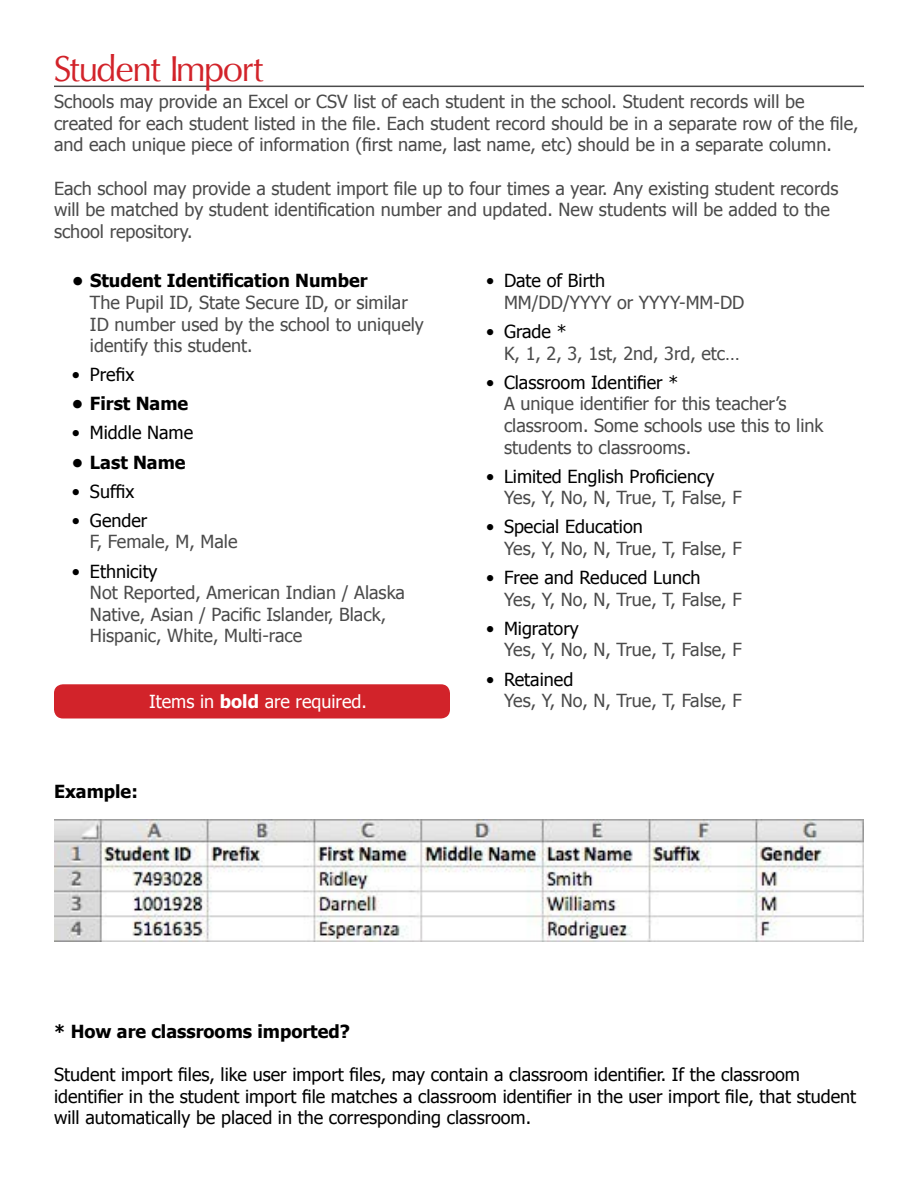
<style>
.page{position:relative;width:918px;height:1188px;background:#fff}
.page>*{position:absolute;margin:0;border:0;box-sizing:border-box;transform-origin:0 0}
.t1{font:36px "Oregon LDO";color:#d2232a}
.t2{font:18px/21.6px "Tahoma";color:#4b4b4b}
.t3{font:18px/21.6px "Tahoma";color:#000}
.t4{font:700 18px "Tahoma";color:#000}
.t5{font:18px "Tahoma";color:#fff}
.s1{font-weight:700}
</style>
<div class="page">
<hr style="left:54px;top:86px;width:810px;height:1px;background:#4b4b4b">
<div style="left:54px;top:684px;width:396px;height:35px;background:#d2232a;border-radius:9px"></div>
<img style="left:54px;top:820px;width:810px;height:121px">
<h1 class="t1" style="left:54px;top:48px;width:211px">Student Import</h1>
<p class="t2" style="left:54px;top:90px;width:806px">Schools may provide an Excel or CSV list of each student in the school. Student records will be created for each student listed in the file. Each student record should be in a separate row of the file, and each unique piece of information (first name, last name, etc) should be in a separate column.</p>
<p class="t2" style="left:54px;top:177px;width:786px">Each school may provide a student import file up to four times a year. Any existing student records will be matched by student identification number and updated. New students will be added to the school repository.</p>
<p class="t4" style="left:72px;top:268px;width:297px">• Student Identification Number</p>
<p class="t2" style="left:90px;top:291px;width:335px">The Pupil ID, State Secure ID, or similar<br>ID number used by the school to uniquely identify this student.</p>
<p class="t3" style="left:72px;top:363px;width:64px">• Prefix</p>
<p class="t4" style="left:72px;top:391px;width:118px">• First Name</p>
<p class="t3" style="left:72px;top:421px;width:123px">• Middle Name</p>
<p class="t4" style="left:72px;top:449px;width:115px">• Last Name</p>
<p class="t3" style="left:72px;top:480px;width:64px">• Suffix</p>
<p class="t3" style="left:72px;top:509px;width:77px">• Gender</p>
<p class="t2" style="left:90px;top:530px;width:149px">F, Female, M, Male</p>
<p class="t3" style="left:72px;top:559px;width:87px">• Ethnicity</p>
<p class="t2" style="left:90px;top:581px;width:317px">Not Reported, American Indian / Alaska<br>Native, Asian / Pacific Islander, Black,<br>Hispanic, White, Multi-race</p>
<p class="t3" style="left:486px;top:269px;width:121px">• Date of Birth</p>
<p class="t2" style="left:504px;top:291px;width:242px">MM/DD/YYYY or YYYY-MM-DD</p>
<p class="t3" style="left:486px;top:320px;width:82px">• Grade *</p>
<p class="t2" style="left:504px;top:342px;width:237px">K, 1, 2, 3, 1st, 2nd, 3rd, etc…</p>
<p class="t3" style="left:486px;top:371px;width:194px">• Classroom Identifier *</p>
<p class="t2" style="left:504px;top:392px;width:321px">A unique identifier for this teacher’s classroom. Some schools use this to link students to classrooms.</p>
<p class="t3" style="left:486px;top:465px;width:230px">• Limited English Proficiency</p>
<p class="t2" style="left:504px;top:486px;width:239px">Yes, Y, No, N, True, T, False, F</p>
<p class="t3" style="left:486px;top:515px;width:158px">• Special Education</p>
<p class="t2" style="left:504px;top:537px;width:239px">Yes, Y, No, N, True, T, False, F</p>
<p class="t3" style="left:486px;top:566px;width:216px">• Free and Reduced Lunch</p>
<p class="t2" style="left:504px;top:588px;width:239px">Yes, Y, No, N, True, T, False, F</p>
<p class="t3" style="left:486px;top:617px;width:94px">• Migratory</p>
<p class="t2" style="left:504px;top:638px;width:239px">Yes, Y, No, N, True, T, False, F</p>
<p class="t3" style="left:486px;top:667px;width:89px">• Retained</p>
<p class="t5" style="left:149px;top:690px;width:219px">Items in <span class="s1">bold</span> are required.</p>
<p class="t2" style="left:504px;top:689px;width:239px">Yes, Y, No, N, True, T, False, F</p>
<p class="t4" style="left:54px;top:779px;width:85px">Example:</p>
<p class="t4" style="left:54px;top:1019px;width:297px">* How are classrooms imported?</p>
<p class="t3" style="left:54px;top:1063px;width:804px">Student import files, like user import files, may contain a classroom identifier. If the classroom identifier in the student import file matches a classroom identifier in the user import file, that student will automatically be placed in the corresponding classroom.</p>
</div>
